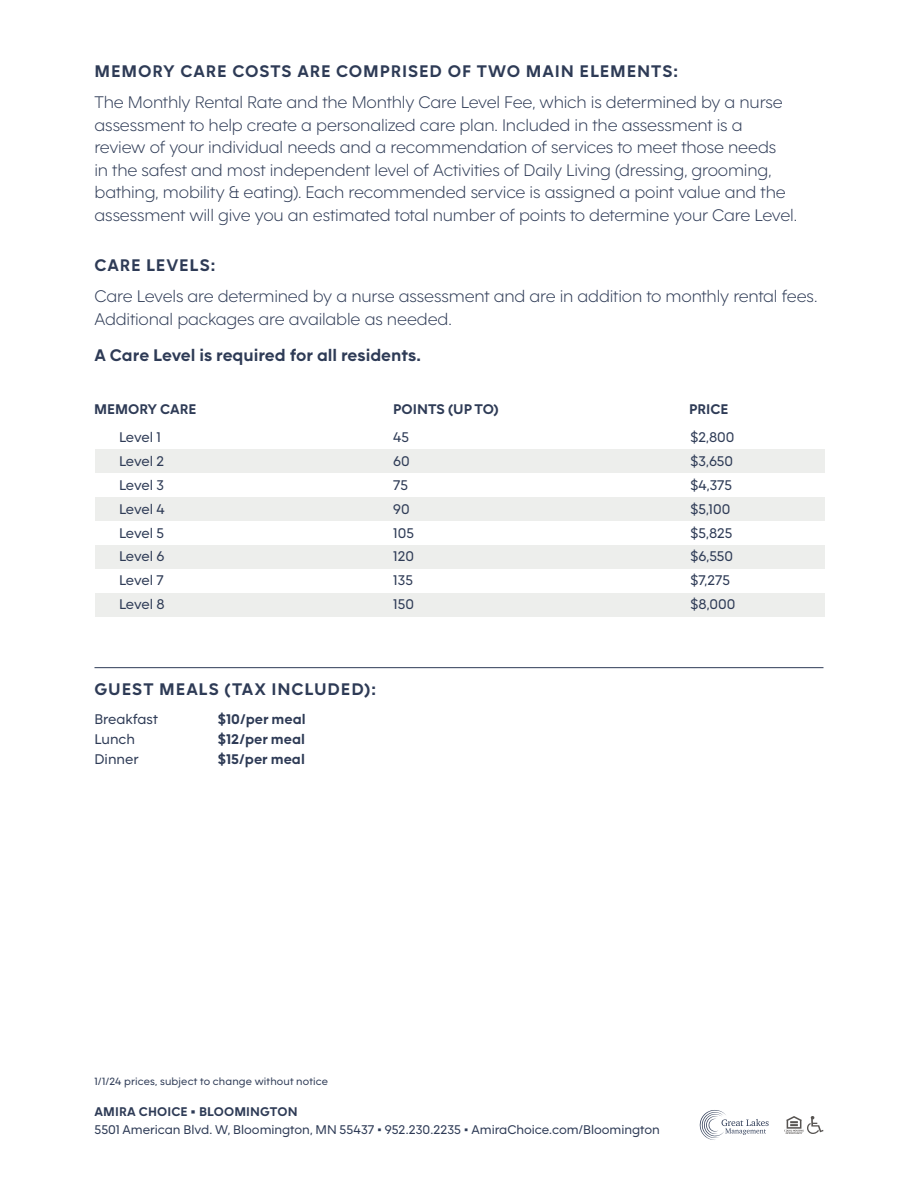
<style>
.page{position:relative;width:918px;height:1188px;background:#fff}
.page>*{position:absolute;margin:0;border:0;box-sizing:border-box;transform-origin:0 0}
.Text_Bold{font:300 18px/22.5px "F37 Moon";letter-spacing:-.01em;color:#2e3b56}
.Subhead_no_rule{font:700 18px "F37 Moon";letter-spacing:.05em;color:#2e3b56}
.Text_Bold-2{font:700 18px "F37 Moon";letter-spacing:-.005em;color:#2e3b56}
.Subhead{font:700 18px "F37 Moon";letter-spacing:.05em;color:#2e3b56}
.bullets{font:15px "F37 Moon";color:#2e3b56}
.bullets-2{font:700 15px "F37 Moon";color:#2e3b56}
.t1{font:13.5px "F37 Moon";color:#2e3b56}
.t2{font:700 13.5px "F37 Moon";letter-spacing:.01em;color:#2e3b56}
.t3{font:11.25px "F37 Moon";letter-spacing:.015em;color:#2e3b56}
</style>
<div class="page">
<svg style="left:784px;top:1116px;width:40px;height:18px"></svg>
<svg style="left:700px;top:1110px;width:69px;height:30px"></svg>
<div style="left:95px;top:449px;width:730px;height:24px;background:#edeeec"></div>
<div style="left:95px;top:497px;width:730px;height:24px;background:#edeeec"></div>
<div style="left:95px;top:545px;width:730px;height:23px;background:#edeeec"></div>
<div style="left:95px;top:593px;width:730px;height:23px;background:#edeeec"></div>
<hr style="left:94px;top:667px;width:730px;height:1px;background:#2e3b56">
<p class="Subhead_no_rule" style="left:94px;top:60px;width:585px">MEMORY CARE COSTS ARE COMPRISED OF TWO MAIN ELEMENTS:</p>
<p class="Text_Bold" style="left:94px;top:91px;width:702px">The Monthly Rental Rate and the Monthly Care Level Fee, which is determined by a nurse assessment to help create a personalized care plan. Included in the assessment is a review of your individual needs and a recommendation of services to meet those needs<br>in the safest and most independent level of Activities of Daily Living (dressing, grooming, bathing, mobility &amp; eating). Each recommended service is assigned a point value and the assessment will give you an estimated total number of points to determine your Care Level.</p>
<p class="Subhead_no_rule" style="left:94px;top:254px;width:122px">CARE LEVELS:</p>
<p class="Text_Bold" style="left:94px;top:285px;width:722px">Care Levels are determined by a nurse assessment and are in addition to monthly rental fees.<br>Additional packages are available as needed.</p>
<p class="Text_Bold-2" style="left:94px;top:344px;width:328px">A Care Level is required for all residents.</p>
<p class="bullets-2" style="left:94px;top:400px;width:104px">MEMORY CARE</p>
<p class="bullets-2" style="left:393px;top:400px;width:107px">POINTS (UP TO)</p>
<p class="bullets-2" style="left:689px;top:400px;width:41px">PRICE</p>
<p class="bullets" style="left:119px;top:452px;width:47px">Level 2</p>
<p class="bullets" style="left:393px;top:452px;width:18px">60</p>
<p class="bullets" style="left:119px;top:476px;width:47px">Level 3</p>
<p class="bullets" style="left:393px;top:476px;width:16px">75</p>
<p class="bullets" style="left:119px;top:500px;width:47px">Level 4</p>
<p class="bullets" style="left:393px;top:500px;width:18px">90</p>
<p class="bullets" style="left:119px;top:524px;width:47px">Level 5</p>
<p class="bullets" style="left:119px;top:572px;width:46px">Level 7</p>
<p class="bullets" style="left:691px;top:428px;width:45px">$2,800</p>
<p class="bullets" style="left:691px;top:452px;width:44px">$3,650</p>
<p class="bullets" style="left:691px;top:476px;width:43px">$4,375</p>
<p class="bullets" style="left:691px;top:500px;width:41px">$5,100</p>
<p class="bullets" style="left:691px;top:524px;width:43px">$5,825</p>
<p class="bullets" style="left:691px;top:572px;width:41px">$7,275</p>
<p class="bullets" style="left:119px;top:428px;width:44px">Level 1</p>
<p class="bullets" style="left:393px;top:428px;width:17px">45</p>
<p class="bullets" style="left:393px;top:524px;width:22px">105</p>
<p class="bullets" style="left:393px;top:572px;width:21px">135</p>
<p class="bullets" style="left:691px;top:548px;width:44px">$6,550</p>
<p class="bullets" style="left:691px;top:596px;width:46px">$8,000</p>
<p class="bullets" style="left:119px;top:548px;width:47px">Level 6</p>
<p class="bullets" style="left:119px;top:596px;width:47px">Level 8</p>
<p class="bullets" style="left:393px;top:548px;width:22px">120</p>
<p class="bullets" style="left:393px;top:596px;width:22px">150</p>
<p class="Subhead" style="left:94px;top:678px;width:283px">GUEST MEALS (TAX INCLUDED):</p>
<p class="bullets" style="left:94px;top:710px;width:65px">Breakfast</p>
<p class="bullets" style="left:94px;top:730px;width:42px">Lunch</p>
<p class="bullets" style="left:94px;top:750px;width:46px">Dinner</p>
<p class="bullets-2" style="left:218px;top:710px;width:90px">$10/per meal</p>
<p class="bullets-2" style="left:218px;top:730px;width:89px">$12/per meal</p>
<p class="bullets-2" style="left:218px;top:750px;width:89px">$15/per meal</p>
<p class="t3" style="left:94px;top:1074px;width:235px">1/1/24 prices, subject to change without notice</p>
<p class="t2" style="left:94px;top:1103px;width:205px">AMIRA CHOICE • BLOOMINGTON</p>
<p class="t1" style="left:94px;top:1122px;width:567px">5501 American Blvd. W, Bloomington, MN 55437 • 952.230.2235 • AmiraChoice.com/Bloomington</p>
</div>
